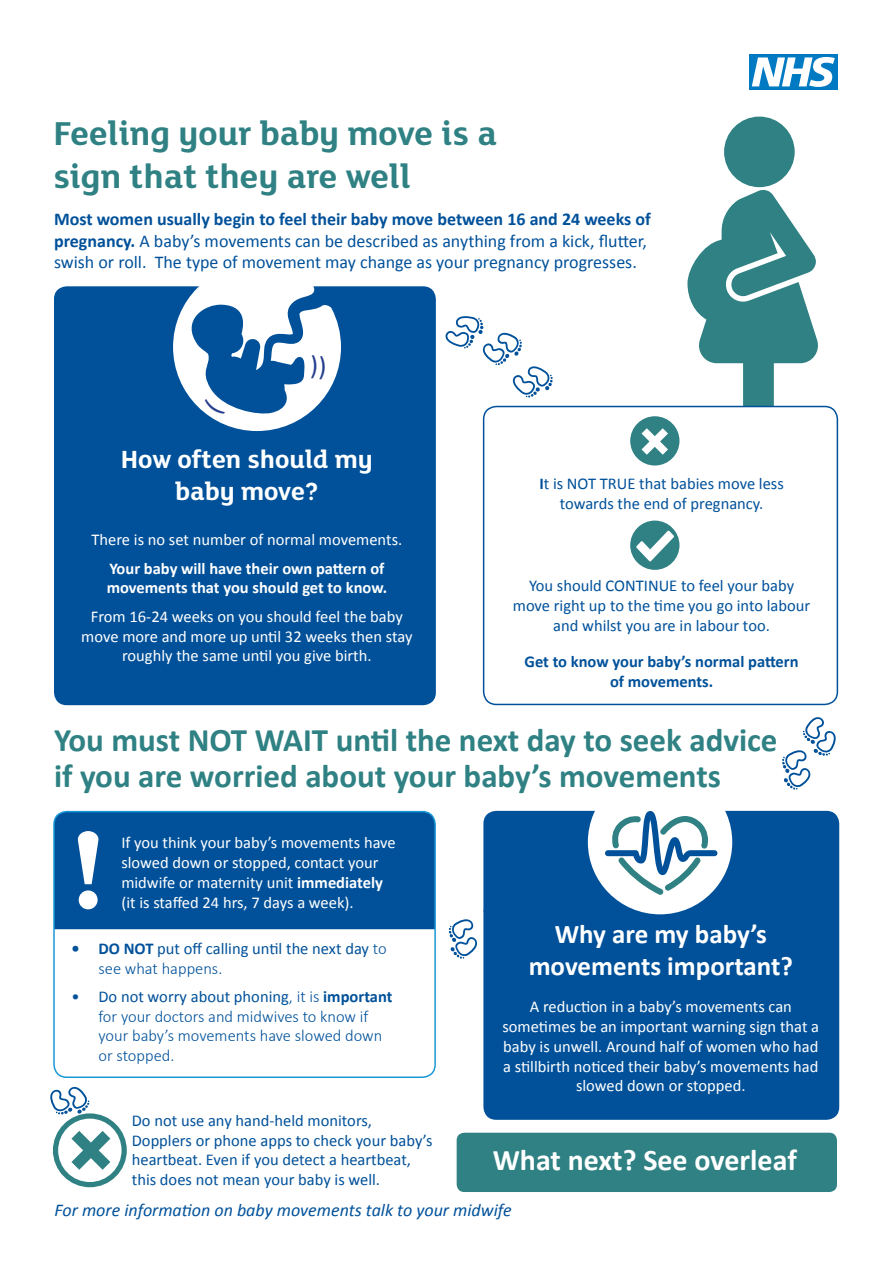
<style>
.page{position:relative;width:893px;height:1263px;background:#fff}
.page>*{position:absolute;margin:0;border:0;box-sizing:border-box;transform-origin:0 0}
.t1{font:800 119.7px "FS Lola";color:#fff}
.t2{font:700 36px/43.2px "FS Lola";color:#2f8183}
.t3{font:700 33px/36px "Calibri";color:#2f8183}
.t4{font:700 30px "Calibri";color:#fff}
.t5{font:700 27px/32.4px "Calibri";color:#fff;text-align:center}
.t6{font:700 27px/32.4px "FS Lola";color:#fff;text-align:center}
.t7{font:18px/21.6px "Calibri";color:#01519a}
.t8{font:italic 18px "Calibri";color:#01519a}
.t9{font:16.5px/19.8px "Calibri";color:#fff;text-align:center}
.t10{font:16.5px/19.8px "Calibri";color:#01519a}
.t11{font:300 16.5px/19.8px "Calibri";color:#01519a}
.t12{font:700 16.5px/19.8px "Calibri";color:#fff}
.t13{font:700 16.5px/19.8px "Calibri";color:#01519a;text-align:center}
.s1{font-weight:700}
.s2{font-weight:300}
.s3{font-weight:400}
</style>
<div class="page">
<div style="left:54px;top:286px;width:382px;height:419px;background:#01519a;border-radius:13px"></div>
<div style="left:54px;top:812px;width:381px;height:117px;background:#01519a"></div>
<div style="left:53px;top:811px;width:383px;height:267px;border:2px solid #1898d6;border-radius:13px"></div>
<div style="left:483px;top:811px;width:356px;height:309px;background:#01519a;border-radius:13px"></div>
<svg style="left:71px;top:1131px;width:39px;height:39px"></svg>
<div style="left:53px;top:1113px;width:74px;height:74px;border:5px solid #2f8183;border-radius:50%"></div>
<div style="left:456px;top:1132px;width:382px;height:61px;background:#2f8183;border-radius:9px"></div>
<div style="left:455px;top:1131px;width:383px;height:62px;border:2px solid #fff;border-radius:9px"></div>
<div style="left:588px;top:770px;width:144px;height:144px;background:#fff;border-radius:50%"></div>
<svg style="left:605px;top:811px;width:112px;height:84px"></svg>
<div style="left:724px;top:117px;width:71px;height:70px;background:#2f8183;border-radius:50%"></div>
<svg style="left:687px;top:189px;width:134px;height:217px"></svg>
<div style="left:483px;top:406px;width:355px;height:299px;border:2px solid #01519a;border-radius:13px"></div>
<div style="left:629px;top:415px;width:52px;height:52px;background:#2f8183;border-radius:50%"></div>
<div style="left:627px;top:413px;width:55px;height:55px;border:3px solid #fff;border-radius:50%"></div>
<svg style="left:641px;top:428px;width:27px;height:27px"></svg>
<svg style="left:629px;top:519px;width:52px;height:52px"></svg>
<div style="left:627px;top:518px;width:55px;height:55px;border:3px solid #fff;border-radius:50%"></div>
<svg style="left:636px;top:530px;width:38px;height:31px"></svg>
<svg style="left:445px;top:316px;width:108px;height:82px"></svg>
<svg style="left:782px;top:717px;width:54px;height:73px"></svg>
<svg style="left:449px;top:898px;width:35px;height:61px"></svg>
<svg style="left:50px;top:1086px;width:39px;height:29px"></svg>
<div style="left:749px;top:54px;width:89px;height:36px;background:#007ac2"></div>
<svg style="left:752px;top:57px;width:83px;height:30px"></svg>
<svg style="left:173px;top:286px;width:168px;height:145px"></svg>
<h2 class="t2" style="left:53px;top:110px;width:445px">Feeling your baby move is a sign that they are well</h2>
<p class="t7" style="left:54px;top:208px;width:598px"><span class="s1">Most women usually begin to feel their baby move between 16 and 24 weeks of pregnancy.</span> A baby’s movements can be described as anything from a kick, flutter, swish or roll. The type of movement may change as your pregnancy progresses.</p>
<h3 class="t6" style="left:121px;top:441px;width:254px">How often should my baby move?</h3>
<p class="t9" style="left:92px;top:530px;width:312px">There is no set number of normal movements.</p>
<p class="t12" style="left:107px;top:558px;width:282px">Your baby will have their own pattern of movements that you should get to know.</p>
<p class="t9" style="left:81px;top:606px;width:333px">From 16-24 weeks on you should feel the baby move more and more up until 32 weeks then stay roughly the same until you give birth.</p>
<p class="t10" style="left:539px;top:474px;width:246px;text-align:center"><span class="s1">I</span>t is NOT TRUE that babies move less towards the end of pregnancy.</p>
<p class="t10" style="left:513px;top:576px;width:299px;text-align:center">You should CONTINUE to feel your baby move right up to the time you go into labour and whilst you are in labour too.</p>
<p class="t13" style="left:524px;top:652px;width:276px">Get to know your baby’s normal pattern of movements.</p>
<h3 class="t3" style="left:54px;top:722px;width:725px">You must NOT WAIT until the next day to seek advice if you are worried about your baby’s movements</h3>
<h1 class="t1" style="left:70px;top:786px;width:37px">!</h1>
<p class="t9" style="left:121px;top:833px;width:276px;text-align:left">If you think your baby’s movements have slowed down or stopped, contact your midwife or maternity unit <span class="s1">immediately </span>(it is staffed 24 hrs, 7 days a week).</p>
<p class="t10" style="left:98px;top:938px;width:290px;text-indent:-27px"><span class="s1">• DO NOT</span> put off calling until the next day <span class="s2">to see what happens.</span></p>
<p class="t11" style="left:98px;top:986px;width:295px;text-indent:-27px"><span class="s3">• Do not worry about phoning</span>, it is <span class="s1">important </span>for your doctors and midwives to know if your baby’s movements have slowed down or stopped.</p>
<p class="t10" style="left:132px;top:1110px;width:302px">Do not use any hand-held monitors, Dopplers or phone apps to check your baby’s heartbeat. Even if you detect a heartbeat, this does not mean your baby is well.</p>
<h3 class="t5" style="left:529px;top:918px;width:266px">Why are my baby’s movements important?</h3>
<p class="t9" style="left:502px;top:997px;width:318px">A reduction in a baby’s movements can sometimes be an important warning sign that a baby is unwell. Around half of women who had a stillbirth noticed their baby’s movements had slowed down or stopped.</p>
<h3 class="t4" style="left:493px;top:1141px;width:306px">What next? See overleaf</h3>
<p class="t8" style="left:55px;top:1197px;width:459px">For more information on baby movements talk to your midwife</p>
</div>
